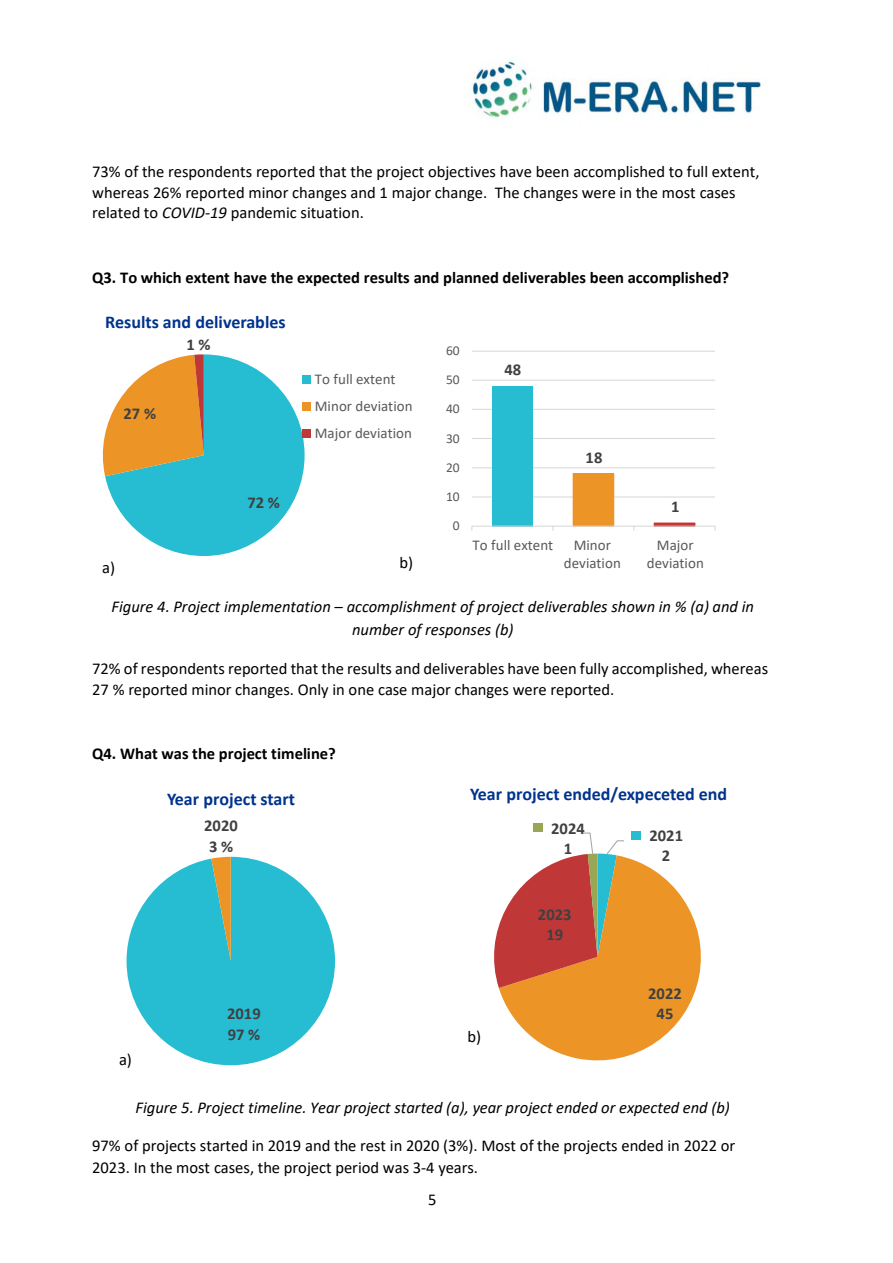
<style>
.page{position:relative;width:893px;height:1263px;background:#fff}
.page>*{position:absolute;margin:0;border:0;box-sizing:border-box;transform-origin:0 0}
.t1{font:700 18px "Calibri";letter-spacing:-.005em;color:#00338d}
.t2{font:16.5px/20.9px "Calibri";color:#000}
.t3{font:italic 16.5px/23.1px "Calibri";color:#000;text-align:center}
.t4{font:700 16.5px "Calibri";color:#000}
.t5{font:700 16.5px/20.1px "Calibri";letter-spacing:.005em;color:#404040;text-align:center}
.t6{font:15px/27px "Calibri";color:#595959;text-align:center}
.t7{font:13.5px "Calibri";color:#595959}
.s1{font-style:italic}
</style>
<div class="page">
<img style="left:471px;top:61px;width:291px;height:57px">
<svg style="left:102px;top:354px;width:203px;height:202px"></svg>
<div style="left:303px;top:375px;width:8px;height:8px;background:#26bcd2"></div>
<div style="left:303px;top:402px;width:8px;height:8px;background:#ec9526"></div>
<div style="left:303px;top:429px;width:8px;height:8px;background:#bf3737"></div>
<hr style="left:472px;top:496px;width:243px;height:2px;background:#d9d9d9">
<hr style="left:472px;top:467px;width:243px;height:1px;background:#d9d9d9">
<hr style="left:472px;top:438px;width:243px;height:1px;background:#d9d9d9">
<hr style="left:472px;top:409px;width:243px;height:1px;background:#d9d9d9">
<hr style="left:472px;top:380px;width:243px;height:1px;background:#d9d9d9">
<hr style="left:472px;top:351px;width:243px;height:1px;background:#d9d9d9">
<div style="left:492px;top:386px;width:41px;height:140px;background:#26bcd2"></div>
<div style="left:573px;top:474px;width:41px;height:52px;background:#ec9526"></div>
<div style="left:573px;top:473px;width:41px;height:54px;border:1px solid #ec9526"></div>
<div style="left:654px;top:523px;width:41px;height:4px;border:1px solid #bf3737"></div>
<hr style="left:472px;top:526px;width:243px;height:1px;background:#d9d9d9">
<svg style="left:127px;top:857px;width:208px;height:208px"></svg>
<div style="left:108px;top:1043px;width:50px;height:35px;background:#fff"></div>
<svg style="left:499px;top:857px;width:202px;height:204px;fill:#ec9526"></svg>
<svg style="left:494px;top:832px;width:131px;height:156px"></svg>
<div style="left:632px;top:831px;width:9px;height:9px;background:#26bcd2"></div>
<div style="left:631px;top:988px;width:9px;height:9px;background:#ec9526"></div>
<div style="left:521px;top:909px;width:9px;height:9px;background:#bf3737"></div>
<div style="left:534px;top:823px;width:9px;height:9px;background:#99a655"></div>
<div style="left:456px;top:1020px;width:50px;height:34px;background:#fff"></div>
<div style="left:91px;top:551px;width:49px;height:38px;background:#fff"></div>
<p class="t2" style="left:92px;top:161px;width:669px">73% of the respondents reported that the project objectives have been accomplished to full extent, whereas 26% reported minor changes and 1 major change. The changes were in the most cases related to <span class="s1">COVID-19</span> pandemic situation.</p>
<p class="t4" style="left:92px;top:267px;width:638px">Q3. To which extent have the expected results and planned deliverables been accomplished?</p>
<p class="t1" style="left:105px;top:311px;width:182px">Results and deliverables</p>
<p class="t5" style="left:123px;top:404px;width:34px">27 %</p>
<p class="t5" style="left:186px;top:335px;width:26px">1 %</p>
<p class="t2" style="left:102px;top:557px;width:14px">a)</p>
<p class="t5" style="left:247px;top:492px;width:34px">72 %</p>
<p class="t6" style="left:315px;top:365px;width:99px;text-align:left">To full extent<br>Minor deviation<br>Major deviation</p>
<p class="t2" style="left:400px;top:552px;width:15px">b)</p>
<p class="t7" style="left:446px;top:342px;width:15px">60</p>
<p class="t7" style="left:446px;top:371px;width:15px">50</p>
<p class="t7" style="left:446px;top:401px;width:15px">40</p>
<p class="t7" style="left:446px;top:430px;width:15px">30</p>
<p class="t7" style="left:446px;top:459px;width:15px">20</p>
<p class="t7" style="left:446px;top:488px;width:15px">10</p>
<p class="t7" style="left:453px;top:517px;width:8px">0</p>
<p class="t5" style="left:504px;top:359px;width:18px">48</p>
<p class="t5" style="left:586px;top:447px;width:18px">18</p>
<p class="t5" style="left:671px;top:497px;width:10px">1</p>
<p class="t6" style="left:472px;top:532px;width:82px">To full extent</p>
<p class="t6" style="left:564px;top:536px;width:58px;line-height:18.1px">Minor deviation</p>
<p class="t6" style="left:647px;top:536px;width:58px;line-height:18.1px">Major deviation</p>
<p class="t3" style="left:112px;top:594px;width:644px">Figure 4. Project implementation – accomplishment of project deliverables shown in % (a) and in number of responses (b)</p>
<p class="t2" style="left:92px;top:658px;width:677px">72% of respondents reported that the results and deliverables have been fully accomplished, whereas<br>27 % reported minor changes. Only in one case major changes were reported.</p>
<p class="t4" style="left:92px;top:744px;width:245px">Q4. What was the project timeline?</p>
<p class="t1" style="left:167px;top:788px;width:130px">Year project start</p>
<p class="t5" style="left:204px;top:816px;width:35px;text-align:left">2020<br>3 %</p>
<p class="t2" style="left:119px;top:1049px;width:14px">a)</p>
<p class="t5" style="left:227px;top:1004px;width:35px;text-align:left">2019<br>97 %</p>
<p class="t1" style="left:470px;top:783px;width:259px">Year project ended/expeceted end</p>
<p class="t2" style="left:467px;top:1026px;width:15px">b)</p>
<p class="t5" style="left:551px;top:818px;width:35px">2024<br>1</p>
<p class="t5" style="left:538px;top:904px;width:35px">2023<br>19</p>
<p class="t5" style="left:649px;top:826px;width:35px">2021<br>2</p>
<p class="t5" style="left:648px;top:983px;width:35px">2022<br>45</p>
<p class="t3" style="left:136px;top:1096px;width:596px">Figure 5. Project timeline. Year project started (a), year project ended or expected end (b)</p>
<p class="t2" style="left:92px;top:1135px;width:645px;line-height:21.8px">97% of projects started in 2019 and the rest in 2020 (3%). Most of the projects ended in 2022 or<br>2023. In the most cases, the project period was 3-4 years.</p>
<p class="t2" style="left:428px;top:1189px;width:10px">5</p>
</div>
